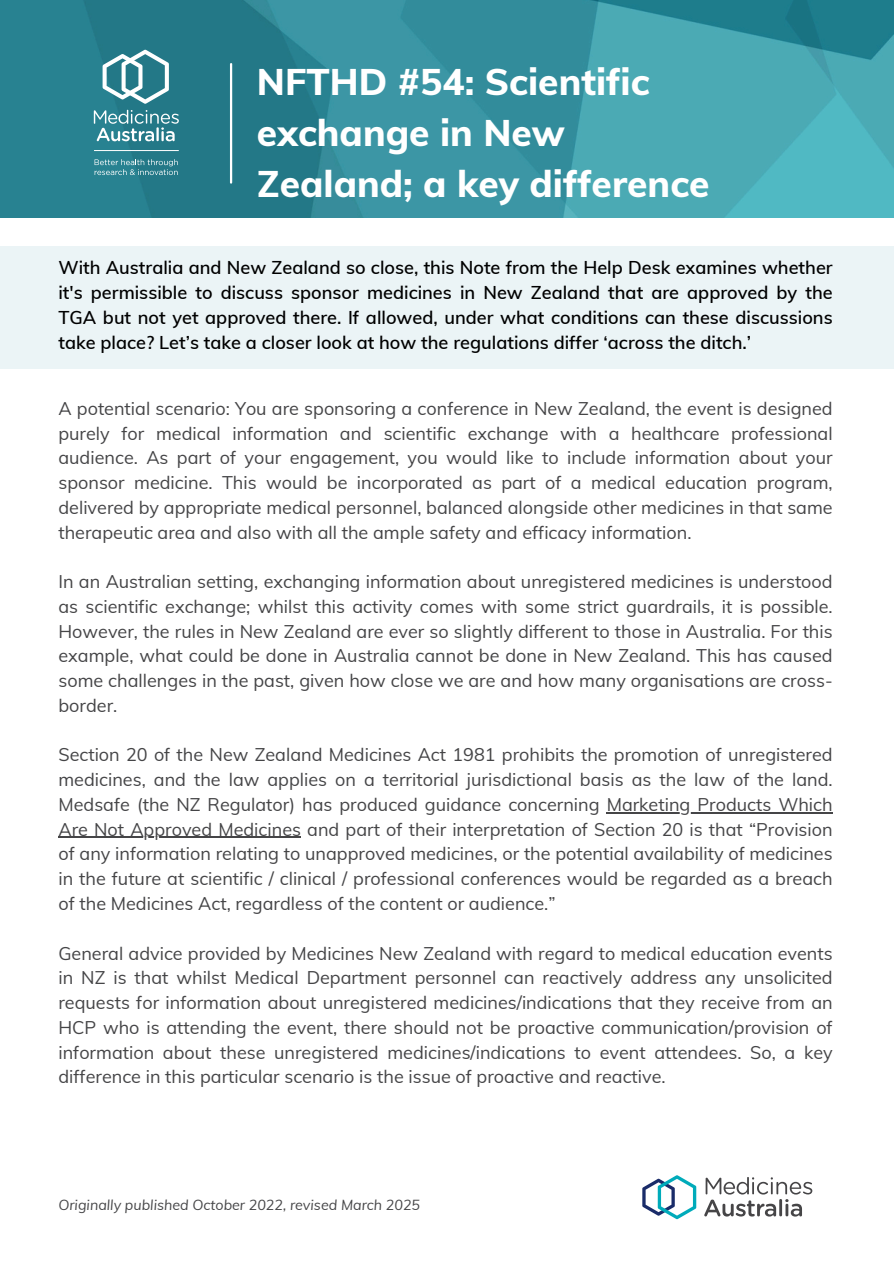
<style>
.page{position:relative;width:894px;height:1264px;background:#fff}
.page>*{position:absolute;margin:0;border:0;box-sizing:border-box;transform-origin:0 0}
.t1{font:800 37.05px/51.3px "Muli";color:#fff}
.t2{font:600 18.15px/24.9px "Muli";color:#000;text-align:justify}
.t3{font:18px/24.8px "Muli";color:#454547;text-align:justify}
.t4{font:italic 14.25px "Muli";color:#454547}
</style>
<div class="page">
<img style="left:0;top:0;width:893px;height:217px">
<hr style="left:94px;top:150px;width:85px;height:1px;background:#fff">
<svg style="left:102px;top:50px;width:67px;height:54px"></svg>
<svg style="left:94px;top:110px;width:85px;height:31px;background:#5f9ea9"></svg>
<svg style="left:94px;top:159px;width:84px;height:16px"></svg>
<hr style="left:230px;top:64px;width:2px;height:118px;background:#fff">
<svg style="left:642px;top:1175px;width:54px;height:44px"></svg>
<svg style="left:704px;top:1177px;width:108px;height:39px"></svg>
<div style="left:0;top:246px;width:893px;height:122px;background:#ebf4f6"></div>
<hr style="left:606px;top:812px;width:226px;height:1px;background:#454547">
<hr style="left:58px;top:836px;width:243px;height:2px;background:#454547">
<h3 class="t1" style="left:257px;top:55px;width:454px">NFTHD #54: Scientific exchange in New<br>Zealand; a key difference</h3>
<h3 class="t2" style="left:58px;top:255px;width:775px">With Australia and New Zealand so close, this Note from the Help Desk examines whether it's permissible to discuss sponsor medicines in New Zealand that are approved by the TGA but not yet approved there. If allowed, under what conditions can these discussions take place? Let’s take a closer look at how the regulations differ ‘across the ditch.’</h3>
<p class="t3" style="left:58px;top:395px;width:775px">A potential scenario: You are sponsoring a conference in New Zealand, the event is designed purely for medical information and scientific exchange with a healthcare professional audience. As part of your engagement, you would like to include information about your sponsor medicine. This would be incorporated as part of a medical education program, delivered by appropriate medical personnel, balanced alongside other medicines in that same therapeutic area and also with all the ample safety and efficacy information.</p>
<p class="t3" style="left:58px;top:569px;width:775px">In an Australian setting, exchanging information about unregistered medicines is understood as scientific exchange; whilst this activity comes with some strict guardrails, it is possible.<br>However, the rules in New Zealand are ever so slightly different to those in Australia. For this example, what could be done in Australia cannot be done in New Zealand. This has caused some challenges in the past, given how close we are and how many organisations are cross&shy;border.</p>
<p class="t3" style="left:58px;top:742px;width:775px">Section 20 of the New Zealand Medicines Act 1981 prohibits the promotion of unregistered medicines, and the law applies on a territorial jurisdictional basis as the law of the land.<br>Medsafe (the NZ Regulator) has produced guidance concerning Marketing Products Which</p>
<h2 class="t3" style="left:58px;top:816px;width:775px">Are Not Approved Medicines and part of their interpretation of Section 20 is that “Provision of any information relating to unapproved medicines, or the potential availability of medicines in the future at scientific / clinical / professional conferences would be regarded as a breach of the Medicines Act, regardless of the content or audience.”</h2>
<h2 class="t3" style="left:58px;top:940px;width:775px">General advice provided by Medicines New Zealand with regard to medical education events in NZ is that whilst Medical Department personnel can reactively address any unsolicited</h2>
<h3 class="t3" style="left:58px;top:989px;width:775px">requests for information about unregistered medicines/indications that they receive from an HCP who is attending the event, there should not be proactive communication/provision of information about these unregistered medicines/indications to event attendees. So, a key difference in this particular scenario is the issue of proactive and reactive.</h3>
<h3 class="t4" style="left:58px;top:1195px;width:363px">Originally published October 2022, revised March 2025</h3>
</div>
